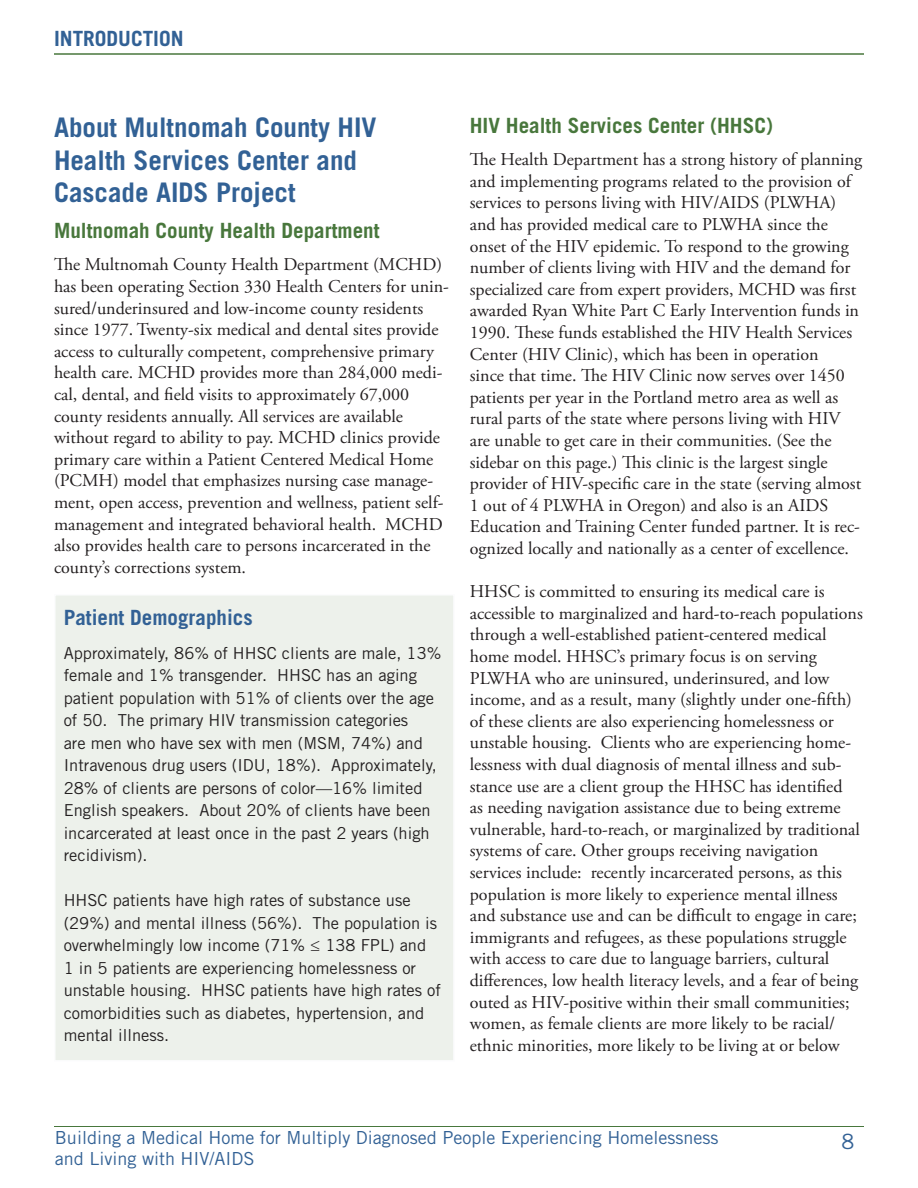
<style>
.page{position:relative;width:918px;height:1188px;background:#fff}
.page>*{position:absolute;margin:0;border:0;box-sizing:border-box;transform-origin:0 0}
.Heading2{font:700 27px/32.4px "Trade Gothic LT Std";color:#326195}
.Heading3{font:700 21px "Trade Gothic LT Std";color:#48773c}
.sidebar_heading{font:700 21px "Trade Gothic LT Std";color:#326195}
.t1{font:21px "Trade Gothic LT Std";color:#326195}
.body_text{font:18px/21.6px "Adobe Garamond Pro";color:#231f20}
.t2{font:18px "Trade Gothic LT Std";color:#326195}
.sidebar_text{font:16.5px/22.5px "Trade Gothic LT Std";color:#231f20}
</style>
<div class="page">
<hr style="left:54px;top:1126px;width:810px;height:1px;background:#48773c">
<hr style="left:54px;top:53px;width:810px;height:2px;background:#48773c">
<div style="left:54px;top:594px;width:401px;height:468px;background:#edf1eb;border:2px solid #e2e6f3"></div>
<p class="sidebar_heading" style="left:54px;top:26px;width:131px">INTRODUCTION</p>
<p class="Heading2" style="left:54px;top:111px;width:324px">About Multnomah County HIV<br>Health Services Center and<br>Cascade AIDS Project</p>
<p class="Heading3" style="left:54px;top:218px;width:327px">Multnomah County Health Department</p>
<p class="body_text" style="left:54px;top:255px;width:397px">The Multnomah County Health Department (MCHD) has been operating Section 330 Health Centers for unin&shy;sured/underinsured and low-income county residents since 1977. Twenty-six medical and dental sites provide access to culturally competent, comprehensive primary health care. MCHD provides more than 284,000 medi&shy;cal, dental, and field visits to approximately 67,000 county residents annually. All services are available without regard to ability to pay. MCHD clinics provide primary care within a Patient Centered Medical Home (PCMH) model that emphasizes nursing case manage&shy;ment, open access, prevention and wellness, patient self&shy;management and integrated behavioral health. MCHD also provides health care to persons incarcerated in the county’s corrections system.</p>
<p class="sidebar_heading" style="left:64px;top:605px;width:191px">Patient Demographics</p>
<p class="sidebar_text" style="left:64px;top:641px;width:379px">Approximately, 86% of HHSC clients are male, 13% female and 1% transgender. HHSC has an aging patient population with 51% of clients over the age of 50. The primary HIV transmission categories<br>are men who have sex with men (MSM, 74%) and Intravenous drug users (IDU, 18%). Approximately, 28% of clients are persons of color—16% limited English speakers. About 20% of clients have been incarcerated at least once in the past 2 years (high recidivism).</p>
<p class="sidebar_text" style="left:64px;top:889px;width:379px">HHSC patients have high rates of substance use (29%) and mental illness (56%). The population is overwhelmingly low income (71% ≤ 138 FPL) and<br>1 in 5 patients are experiencing homelessness or unstable housing. HHSC patients have high rates of comorbidities such as diabetes, hypertension, and mental illness.</p>
<p class="Heading3" style="left:470px;top:112px;width:305px">HIV Health Services Center (HHSC)</p>
<p class="body_text" style="left:470px;top:149px;width:394px">The Health Department has a strong history of planning and implementing programs related to the provision of services to persons living with HIV/AIDS (PLWHA) and has provided medical care to PLWHA since the onset of the HIV epidemic. To respond to the growing number of clients living with HIV and the demand for specialized care from expert providers, MCHD was first awarded Ryan White Part C Early Intervention funds in 1990. These funds established the HIV Health Services Center (HIV Clinic), which has been in operation<br>since that time. The HIV Clinic now serves over 1450 patients per year in the Portland metro area as well as rural parts of the state where persons living with HIV are unable to get care in their communities. (See the sidebar on this page.) This clinic is the largest single provider of HIV-specific care in the state (serving almost 1 out of 4 PLWHA in Oregon) and also is an AIDS Education and Training Center funded partner. It is rec&shy;ognized locally and nationally as a center of excellence.</p>
<p class="body_text" style="left:470px;top:581px;width:395px">HHSC is committed to ensuring its medical care is accessible to marginalized and hard-to-reach populations through a well-established patient-centered medical home model. HHSC’s primary focus is on serving PLWHA who are uninsured, underinsured, and low income, and as a result, many (slightly under one-fifth) of these clients are also experiencing homelessness or unstable housing. Clients who are experiencing home&shy;lessness with dual diagnosis of mental illness and sub&shy;stance use are a client group the HHSC has identified<br>as needing navigation assistance due to being extreme vulnerable, hard-to-reach, or marginalized by traditional systems of care. Other groups receiving navigation services include: recently incarcerated persons, as this population is more likely to experience mental illness and substance use and can be difficult to engage in care; immigrants and refugees, as these populations struggle with access to care due to language barriers, cultural differences, low health literacy levels, and a fear of being outed as HIV-positive within their small communities; women, as female clients are more likely to be racial/ ethnic minorities, more likely to be living at or below</p>
<p class="t2" style="left:55px;top:1126px;width:665px">Building a Medical Home for Multiply Diagnosed People Experiencing Homelessness</p>
<p class="t1" style="left:841px;top:1129px;width:14px">8</p>
<p class="t2" style="left:55px;top:1148px;width:201px">and Living with HIV/AIDS</p>
</div>
